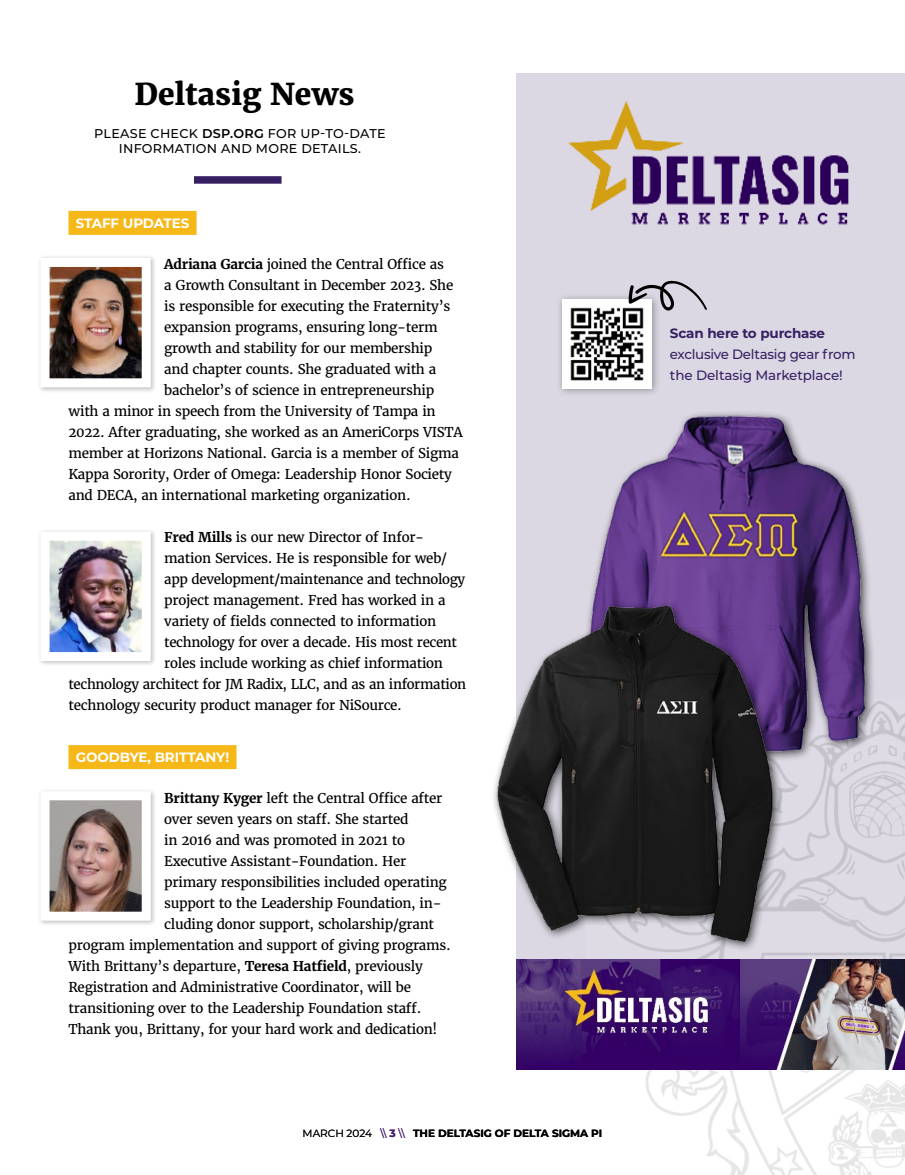
<style>
.page{position:relative;width:905px;height:1175px;background:#fff}
.page>*{position:absolute;margin:0;border:0;box-sizing:border-box;transform-origin:0 0}
.t1{font:800 30px "Merriweather";color:#000}
.t2{font:13.5px "Merriweather";letter-spacing:-.02em;color:#000}
.t3{font:500 13.5px/21px "Montserrat";letter-spacing:-.02em;color:#362063}
.t4{font:700 13.5px "Montserrat";letter-spacing:-.01em;color:#fff}
.t5{font:700 13.5px "Montserrat";letter-spacing:-.01em;color:#362063}
.t6{font:500 12.75px/15.8px "Montserrat";letter-spacing:.02em;color:#000;text-align:center}
.t7{font:700 10.5px "Montserrat";color:#000}
.t8{font:10.5px "Montserrat";color:#000}
.s1{font-weight:600}
.s2{font-weight:700}
.s3{color:#4a1e6a}
.s4{font-weight:700;color:#4a1e6a}
</style>
<div class="page">
<div style="left:516px;top:73px;width:388px;height:914px;background:#dcd8e3"></div>
<img style="left:586px;top:714px;width:318px;height:460px">
<div style="left:68px;top:211px;width:128px;height:24px;background:#f6b819"></div>
<div style="left:68px;top:745px;width:168px;height:24px;background:#f6b819"></div>
<div style="left:194px;top:176px;width:87px;height:8px;background:#362063"></div>
<div style="left:37px;top:254px;width:119px;height:139px;background:#000;opacity:.25"></div>
<img style="left:50px;top:268px;width:91px;height:109px">
<div style="left:40px;top:258px;width:111px;height:129px;border:9px solid #fff"></div>
<div style="left:37px;top:528px;width:119px;height:139px;background:#000;opacity:.25"></div>
<img style="left:50px;top:541px;width:91px;height:110px">
<div style="left:40px;top:531px;width:111px;height:130px;border:9px solid #fff"></div>
<img style="left:516px;top:959px;width:388px;height:110px">
<img style="left:593px;top:412px;width:307px;height:343px">
<div style="left:37px;top:788px;width:119px;height:138px;background:#000;opacity:.25"></div>
<img style="left:50px;top:801px;width:91px;height:109px">
<div style="left:40px;top:791px;width:111px;height:129px;border:9px solid #fff"></div>
<div style="left:490px;top:600px;width:293px;height:352px;background:#000;opacity:.7"></div>
<img style="left:494px;top:587px;width:282px;height:357px">
<div style="left:556px;top:293px;width:104px;height:104px;background:#000;opacity:.35"></div>
<img style="left:562px;top:299px;width:89px;height:89px">
<img style="left:568px;top:101px;width:281px;height:124px">
<svg style="left:628px;top:280px;width:79px;height:31px"></svg>
<h1 class="t1" style="left:134px;top:75px;width:221px">Deltasig News</h1>
<p class="t6" style="left:94px;top:125px;width:293px">PLEASE CHECK <span class="s1">DSP.ORG</span> FOR UP-TO-DATE<br>INFORMATION AND MORE DETAILS.</p>
<p class="t4" style="left:76px;top:214px;width:115px">STAFF UPDATES</p>
<p class="t2" style="left:164px;top:255px;width:281px"><span class="s2">Adriana Garcia</span> joined the Central Office as</p>
<p class="t2" style="left:164px;top:276px;width:290px">a Growth Consultant in December 2023. She</p>
<p class="t2" style="left:164px;top:297px;width:288px">is responsible for executing the Fraternity’s</p>
<p class="t2" style="left:164px;top:318px;width:275px">expansion programs, ensuring long-term</p>
<p class="t2" style="left:164px;top:339px;width:270px">growth and stability for our membership</p>
<p class="t2" style="left:164px;top:360px;width:273px">and chapter counts. She graduated with a</p>
<p class="t2" style="left:164px;top:381px;width:271px">bachelor’s of science in entrepreneurship</p>
<p class="t2" style="left:68px;top:402px;width:369px">with a minor in speech from the University of Tampa in</p>
<p class="t2" style="left:68px;top:423px;width:396px">2022. After graduating, she worked as an AmeriCorps VISTA</p>
<p class="t2" style="left:68px;top:444px;width:392px">member at Horizons National. Garcia is a member of Sigma</p>
<p class="t2" style="left:68px;top:465px;width:385px">Kappa Sorority, Order of Omega: Leadership Honor Society</p>
<p class="t2" style="left:68px;top:486px;width:344px">and DECA, an international marketing organization.</p>
<p class="t2" style="left:164px;top:528px;width:261px"><span class="s2">Fred Mills</span> is our new Director of Infor-</p>
<p class="t2" style="left:164px;top:549px;width:284px">mation Services. He is responsible for web/</p>
<p class="t2" style="left:164px;top:570px;width:303px">app development/maintenance and technology</p>
<p class="t2" style="left:164px;top:591px;width:283px">project management. Fred has worked in a</p>
<p class="t2" style="left:164px;top:612px;width:273px">variety of fields connected to information</p>
<p class="t2" style="left:164px;top:633px;width:294px">technology for over a decade. His most recent</p>
<p class="t2" style="left:164px;top:654px;width:280px">roles include working as chief information</p>
<p class="t2" style="left:68px;top:675px;width:399px">technology architect for JM Radix, LLC, and as an information</p>
<p class="t2" style="left:68px;top:696px;width:335px">technology security product manager for NiSource.</p>
<p class="t4" style="left:76px;top:748px;width:155px">GOODBYE, BRITTANY!</p>
<p class="t2" style="left:164px;top:789px;width:279px"><span class="s2">Brittany Kyger</span> left the Central Office after</p>
<p class="t2" style="left:164px;top:810px;width:246px">over seven years on staff. She started</p>
<p class="t2" style="left:164px;top:831px;width:242px">in 2016 and was promoted in 2021 to</p>
<p class="t2" style="left:164px;top:852px;width:244px">Executive Assistant-Foundation. Her</p>
<p class="t2" style="left:164px;top:873px;width:284px">primary responsibilities included operating</p>
<p class="t2" style="left:164px;top:894px;width:279px">support to the Leadership Foundation, in-</p>
<p class="t2" style="left:164px;top:915px;width:271px">cluding donor support, scholarship/grant</p>
<p class="t2" style="left:68px;top:936px;width:384px">program implementation and support of giving programs.</p>
<p class="t2" style="left:68px;top:957px;width:356px">With Brittany’s departure, <span class="s2">Teresa Hatfield</span>, previously</p>
<p class="t2" style="left:68px;top:978px;width:344px">Registration and Administrative Coordinator, will be</p>
<p class="t2" style="left:68px;top:999px;width:354px">transitioning over to the Leadership Foundation staff.</p>
<p class="t2" style="left:68px;top:1020px;width:370px">Thank you, Brittany, for your hard work and dedication!</p>
<p class="t8" style="left:302px;top:1125px;width:104px">MARCH 2024 <span class="s3">\\</span> <span class="s4">3</span> <span class="s3">\\</span></p>
<p class="t7" style="left:413px;top:1125px;width:191px">THE DELTASIG OF DELTA SIGMA PI</p>
<p class="t5" style="left:670px;top:323px;width:157px">Scan here to purchase</p>
<p class="t3" style="left:670px;top:343px;width:187px">exclusive Deltasig gear from the Deltasig Marketplace!</p>
</div>
